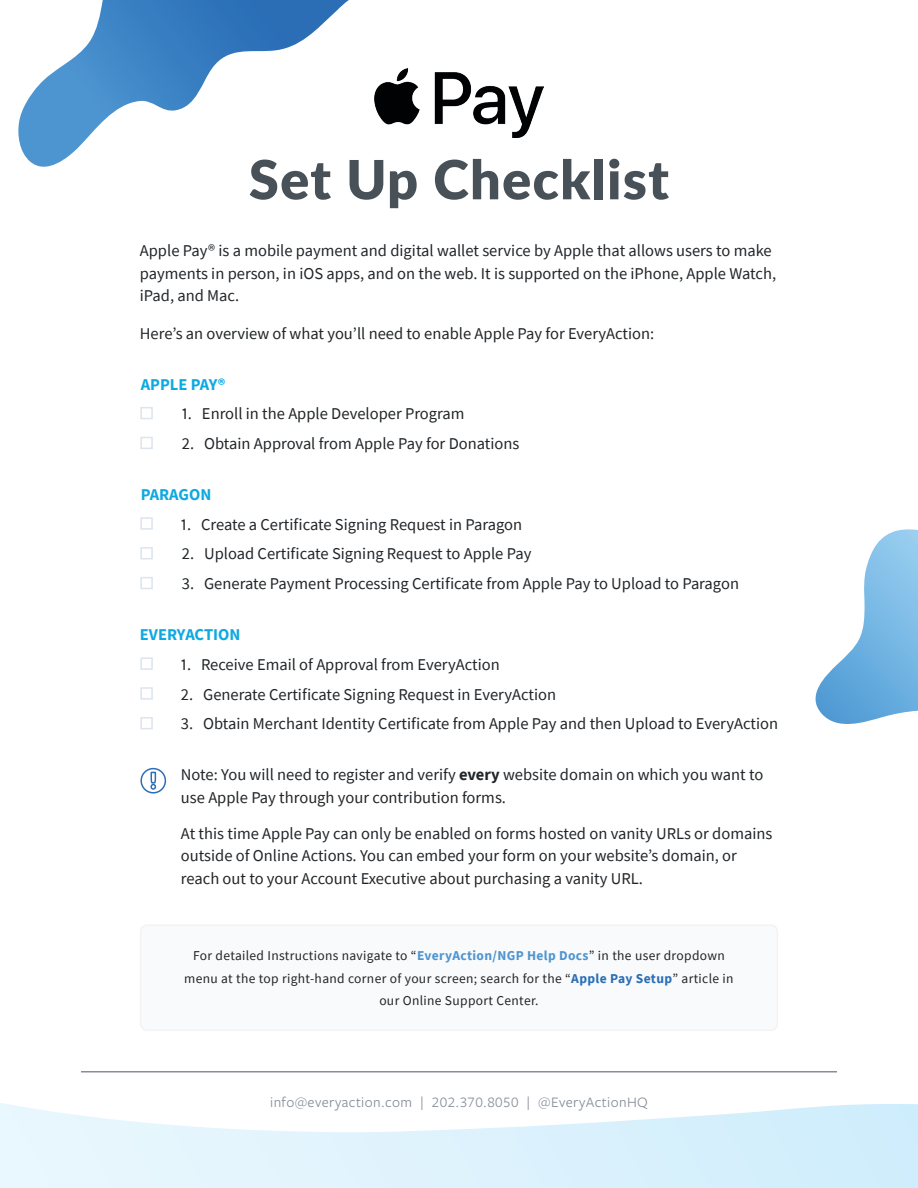
<style>
.page{position:relative;width:918px;height:1188px;background:#fff}
.page>*{position:absolute;margin:0;border:0;box-sizing:border-box;transform-origin:0 0}
.t1{font:900 54px "Lato";letter-spacing:.025em;color:#495158}
.t2{font:16.5px/22.5px "Source Sans Pro";color:#212528}
.t3{font:700 16.5px "Source Sans Pro";color:#0fa9e1}
.t4{font:15px "Freight Sans Pro";letter-spacing:.025em;color:#868e97}
.t5{font:13.5px/22.5px "Source Sans Pro";letter-spacing:.025em;color:#212528;text-align:center}
.s1{font-weight:700}
.s2{font-weight:700;color:#4f95d0}
.s3{font-weight:700;color:#2b6eb6}
</style>
<div class="page">
<svg style="left:0;top:1103px;width:918px;height:85px"></svg>
<hr style="left:81px;top:1071px;width:756px;height:1px;background:#868e97">
<img style="left:374px;top:69px;width:170px;height:69px">
<div style="left:141px;top:925px;width:636px;height:105px;background:#f8fafb;border-radius:7px"></div>
<div style="left:140px;top:924px;width:638px;height:107px;border:2px solid #f2f3f5;border-radius:7px"></div>
<div style="left:140px;top:407px;width:13px;height:12px;border:2px solid #dce4ed"></div>
<div style="left:140px;top:517px;width:13px;height:13px;border:2px solid #dce4ed"></div>
<div style="left:140px;top:657px;width:13px;height:13px;border:2px solid #dce4ed"></div>
<div style="left:140px;top:437px;width:13px;height:12px;border:2px solid #dce4ed"></div>
<div style="left:140px;top:547px;width:13px;height:12px;border:2px solid #dce4ed"></div>
<div style="left:140px;top:687px;width:13px;height:13px;border:2px solid #dce4ed"></div>
<div style="left:140px;top:577px;width:13px;height:12px;border:2px solid #dce4ed"></div>
<div style="left:140px;top:717px;width:13px;height:12px;border:2px solid #dce4ed"></div>
<svg style="left:150px;top:771px;width:7px;height:19px"></svg>
<div style="left:140px;top:768px;width:26px;height:26px;border:2px solid #2c6eb7;border-radius:50%"></div>
<svg style="left:18px;top:0;width:331px;height:167px"></svg>
<svg style="left:815px;top:529px;width:103px;height:195px"></svg>
<p class="t1" style="left:249px;top:139px;width:422px">Set Up Checklist</p>
<p class="t2" style="left:140px;top:239px;width:638px">Apple Pay® is a mobile payment and digital wallet service by Apple that allows users to make payments in person, in iOS apps, and on the web. It is supported on the iPhone, Apple Watch, iPad, and Mac.</p>
<p class="t2" style="left:140px;top:322px;width:516px">Here’s an overview of what you’ll need to enable Apple Pay for EveryAction:</p>
<p class="t3" style="left:141px;top:373px;width:86px">APPLE PAY®</p>
<p class="t2" style="left:182px;top:403px;width:284px">1. Enroll in the Apple Developer Program</p>
<p class="t2" style="left:182px;top:432px;width:339px">2. Obtain Approval from Apple Pay for Donations</p>
<p class="t3" style="left:141px;top:483px;width:72px">PARAGON</p>
<p class="t2" style="left:181px;top:513px;width:343px">1. Create a Certificate Signing Request in Paragon</p>
<p class="t2" style="left:182px;top:543px;width:351px">2. Upload Certificate Signing Request to Apple Pay</p>
<p class="t2" style="left:182px;top:572px;width:559px">3. Generate Payment Processing Certificate from Apple Pay to Upload to Paragon</p>
<p class="t3" style="left:140px;top:623px;width:102px">EVERYACTION</p>
<p class="t2" style="left:181px;top:653px;width:320px">1. Receive Email of Approval from EveryAction</p>
<p class="t2" style="left:181px;top:683px;width:377px">2. Generate Certificate Signing Request in EveryAction</p>
<p class="t2" style="left:181px;top:713px;width:599px">3. Obtain Merchant Identity Certificate from Apple Pay and then Upload to EveryAction</p>
<p class="t2" style="left:181px;top:763px;width:584px">Note: You will need to register and verify <span class="s1">every</span> website domain on which you want to use Apple Pay through your contribution forms.</p>
<p class="t2" style="left:181px;top:822px;width:593px">At this time Apple Pay can only be enabled on forms hosted on vanity URLs or domains outside of Online Actions. You can embed your form on your website’s domain, or reach out to your Account Executive about purchasing a vanity URL.</p>
<p class="t5" style="left:184px;top:944px;width:551px">For detailed Instructions navigate to “<span class="s2">EveryAction/NGP Help Docs</span>” in the user dropdown menu at the top right-hand corner of your screen; search for the “<span class="s3">Apple Pay Setup</span>” article in our Online Support Center.</p>
<p class="t4" style="left:270px;top:1092px;width:379px">info@everyaction.com | 202.370.8050 | @EveryActionHQ</p>
</div>
